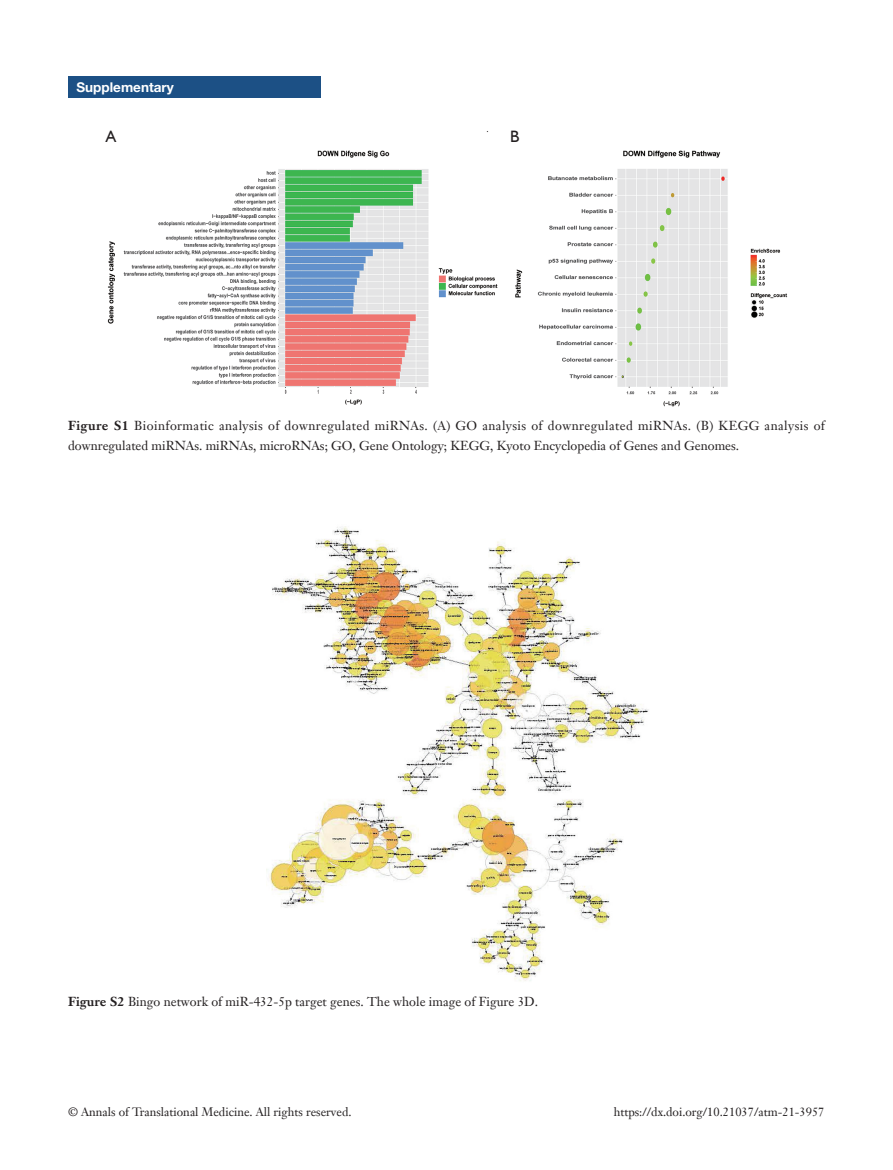
<style>
.page{position:relative;width:893px;height:1170px;background:#fff}
.page>*{position:absolute;margin:0;border:0;box-sizing:border-box;transform-origin:0 0}
.t1{font:16.5px "Humanist 521 BT";color:#231f20}
.t2{font:700 13.5px "Helvetica Neue LT Pro";color:#fff}
.t3{font:12.75px/19.5px "Janson Text LT";letter-spacing:.03em;color:#231f20}
.t4{font:12.75px "Janson Text LT";color:#231f20}
.t5{font:12px "Janson Text LT";color:#231f20}
.s1{font-weight:700}
</style>
<div class="page">
<div style="left:68px;top:77px;width:252px;height:21px;background:#1c5085"></div>
<img style="left:107px;top:131px;width:681px;height:276px">
<div style="left:103px;top:128px;width:17px;height:17px;background:#fff"></div>
<div style="left:507px;top:128px;width:17px;height:17px;background:#fff"></div>
<img style="left:266px;top:526px;width:383px;height:455px">
<p class="t2" style="left:77px;top:79px;width:99px">Supplementary</p>
<p class="t1" style="left:106px;top:126px;width:12px">A</p>
<p class="t1" style="left:510px;top:126px;width:11px">B</p>
<p class="t3" style="left:68px;top:415px;width:758px"><span class="s1">Figure S1</span> Bioinformatic analysis of downregulated miRNAs. (A) GO analysis of downregulated miRNAs. (B) KEGG analysis of downregulated miRNAs. miRNAs, microRNAs; GO, Gene Ontology; KEGG, Kyoto Encyclopedia of Genes and Genomes.</p>
<p class="t4" style="left:68px;top:993px;width:472px"><span class="s1">Figure S2</span> Bingo network of miR-432-5p target genes. The whole image of Figure 3D.</p>
<p class="t5" style="left:68px;top:1104px;width:285px">© Annals of Translational Medicine. All rights reserved.</p>
<p class="t5" style="left:614px;top:1104px;width:212px">https://dx.doi.org/10.21037/atm-21-3957</p>
</div>
